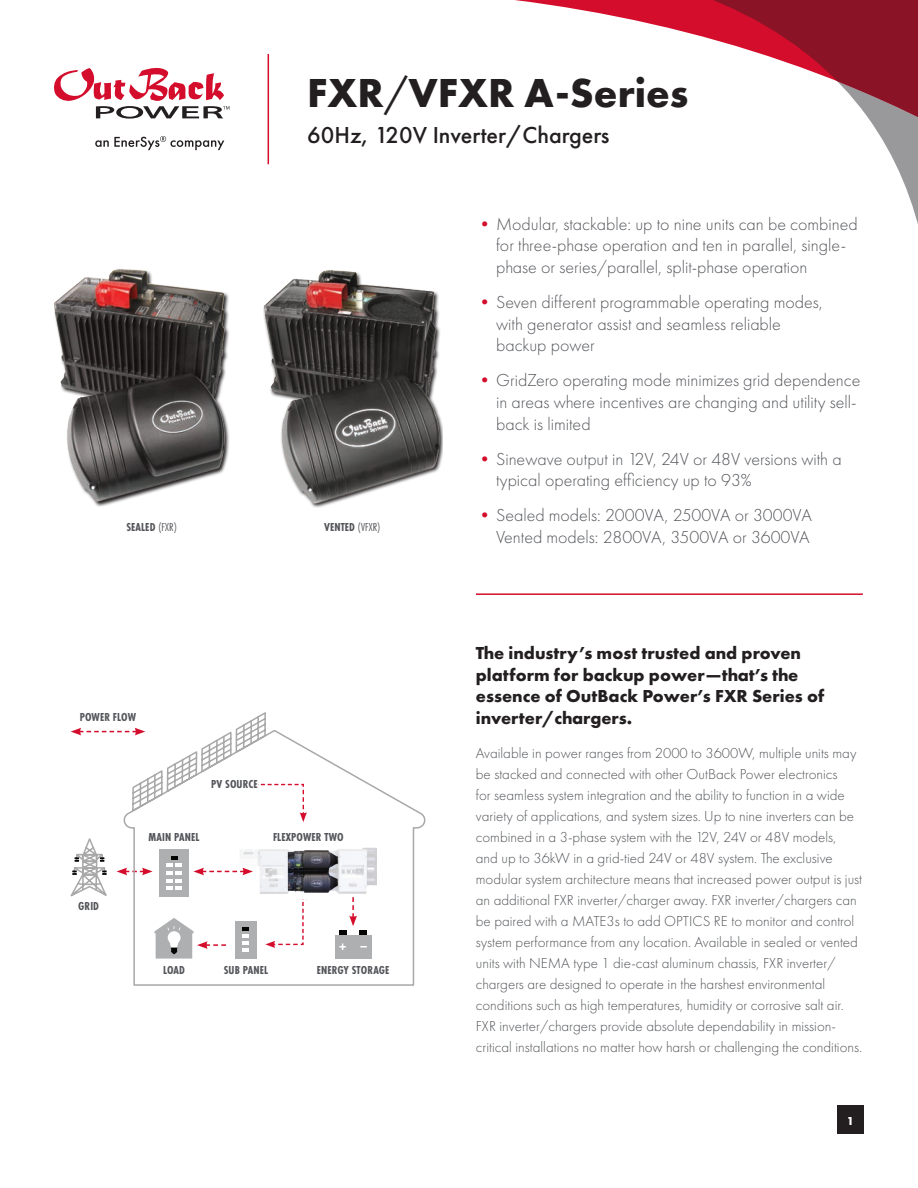
<style>
.page{position:relative;width:918px;height:1188px;background:#fff}
.page>*{position:absolute;margin:0;border:0;box-sizing:border-box;transform-origin:0 0}
.product_name{font:700 42px "Futura PT";color:#231f20}
.product_name-2{font:500 24px "Futura PT";color:#231f20}
.t1{font:300 18px/21.6px "Futura PT";color:#54555a}
.product_description{font:700 18px/21.6px "Futura PT";color:#231f20}
.product_description-2{font:300 15px/21px "Futura PT";color:#54555a}
.caption2{font:700 12px "Futura PT Cond";letter-spacing:.01em;color:#54555a}
.t2{font:700 12px "Futura PT";color:#fff}
.s1{font-weight:400}
.s2{color:#d30d2b}
</style>
<div class="page">
<hr style="left:268px;top:54px;width:1px;height:110px;background:#d30d2b">
<div style="left:837px;top:1106px;width:27px;height:28px;background:#231f20"></div>
<svg style="left:54px;top:68px;width:176px;height:51px"></svg>
<svg style="left:95px;top:136px;width:129px;height:14px"></svg>
<svg style="left:515px;top:0;width:403px;height:215px"></svg>
<svg style="left:676px;top:0;width:242px;height:124px"></svg>
<img style="left:263px;top:270px;width:179px;height:235px">
<img style="left:54px;top:269px;width:175px;height:236px">
<hr style="left:476px;top:593px;width:387px;height:2px;background:#d30d2b">
<svg style="left:71px;top:728px;width:48px;height:7px"></svg>
<svg style="left:70px;top:838px;width:37px;height:59px"></svg>
<svg style="left:119px;top:712px;width:307px;height:274px"></svg>
<p class="product_name" style="left:307px;top:66px;width:383px">FXR<span class="s1">/</span>VFXR A-Series</p>
<p class="product_name-2" style="left:307px;top:120px;width:304px">60Hz, 120V Inverter/Chargers</p>
<p class="caption2" style="left:126px;top:520px;width:52px">SEALED <span class="s1">(FXR)</span></p>
<p class="caption2" style="left:324px;top:520px;width:58px">VENTED <span class="s1">(VFXR)</span></p>
<p class="caption2" style="left:80px;top:710px;width:58px">POWER FLOW</p>
<p class="caption2" style="left:211px;top:777px;width:48px">PV SOURCE</p>
<p class="caption2" style="left:149px;top:830px;width:52px">MAIN PANEL</p>
<p class="caption2" style="left:273px;top:830px;width:72px">FLEXPOWER TWO</p>
<p class="caption2" style="left:78px;top:899px;width:22px">GRID</p>
<p class="caption2" style="left:163px;top:963px;width:23px">LOAD</p>
<p class="caption2" style="left:224px;top:963px;width:46px">SUB PANEL</p>
<p class="caption2" style="left:317px;top:963px;width:74px">ENERGY STORAGE</p>
<p class="t1" style="left:496px;top:213px;width:363px;text-indent:-20px"><span class="s2">•</span>Modular, stackable: up to nine units can be combined for three-phase operation and ten in parallel, single&shy;phase or series/parallel, split-phase operation</p>
<p class="t1" style="left:496px;top:291px;width:328px;text-indent:-20px"><span class="s2">•</span>Seven different programmable operating modes, with generator assist and seamless reliable backup power</p>
<p class="t1" style="left:496px;top:370px;width:366px;text-indent:-20px"><span class="s2">•</span>GridZero operating mode minimizes grid dependence in areas where incentives are changing and utility sell&shy;back is limited</p>
<p class="t1" style="left:496px;top:448px;width:347px;text-indent:-20px"><span class="s2">•</span>Sinewave output in 12V, 24V or 48V versions with a typical operating efficiency up to 93%</p>
<p class="t1" style="left:476px;top:505px;width:338px;text-align:right"><span class="s2">•</span>Sealed models: 2000VA, 2500VA or 3000VA<br>Vented models: 2800VA, 3500VA or 3600VA</p>
<p class="product_description" style="left:476px;top:642px;width:350px">The industry’s most trusted and proven platform for backup power—that’s the essence of OutBack Power’s FXR Series of inverter/chargers.</p>
<p class="product_description-2" style="left:476px;top:743px;width:388px">Available in power ranges from 2000 to 3600W, multiple units may be stacked and connected with other OutBack Power electronics<br>for seamless system integration and the ability to function in a wide variety of applications, and system sizes. Up to nine inverters can be combined in a 3-phase system with the 12V, 24V or 48V models, and up to 36kW in a grid-tied 24V or 48V system. The exclusive modular system architecture means that increased power output is just an additional FXR inverter/charger away. FXR inverter/chargers can be paired with a MATE3s to add OPTICS RE to monitor and control system performance from any location. Available in sealed or vented units with NEMA type 1 die-cast aluminum chassis, FXR inverter/ chargers are designed to operate in the harshest environmental conditions such as high temperatures, humidity or corrosive salt air.<br>FXR inverter/chargers provide absolute dependability in mission&shy;critical installations no matter how harsh or challenging the conditions.</p>
<p class="t2" style="left:847px;top:1113px;width:9px">1</p>
</div>
